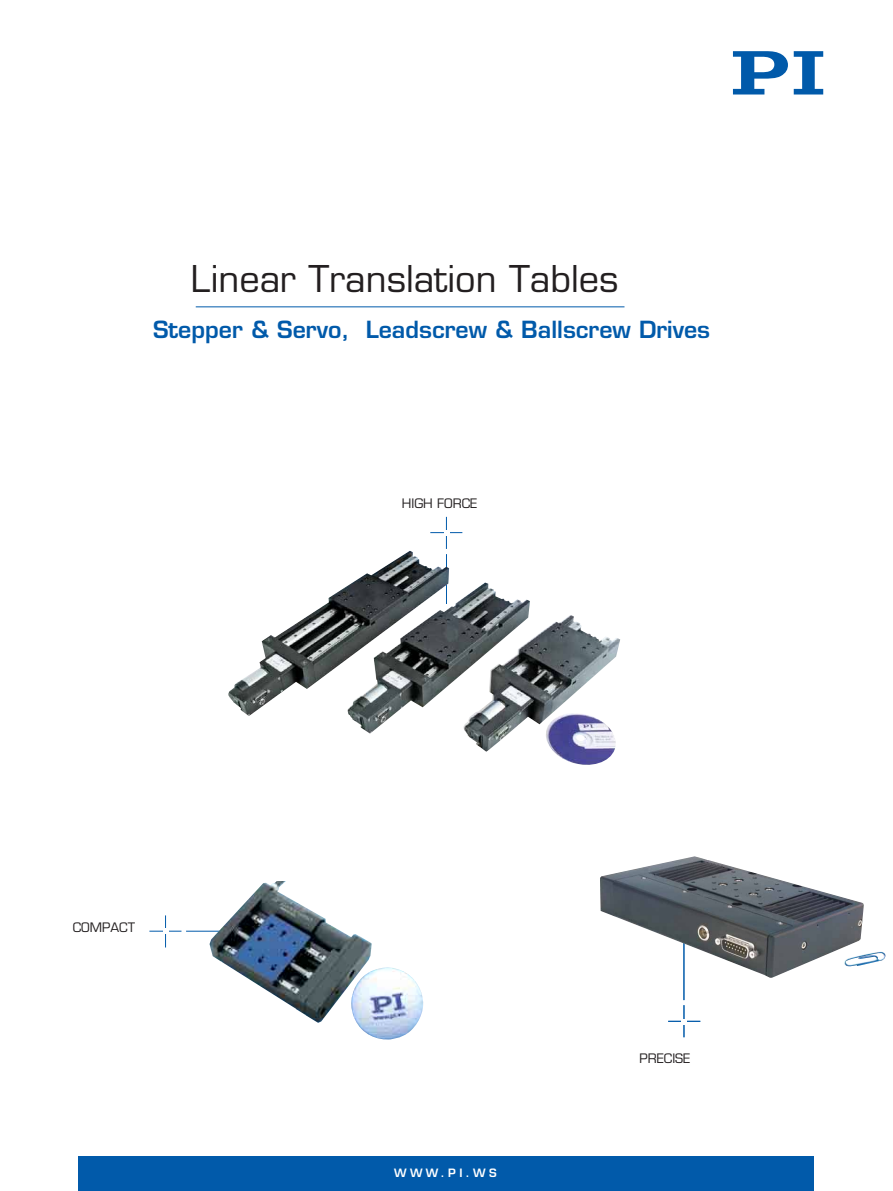
<style>
.page{position:relative;width:893px;height:1191px;background:#fff}
.page>*{position:absolute;margin:0;border:0;box-sizing:border-box;transform-origin:0 0}
.t1{font:36px "Eurostile";color:#231f20}
.t2{font:600 23.1px "Eurostile";color:#015aaa}
.t3{font:12.75px "Eurostile";color:#231f20}
.t4{font:600 11.25px "Eurostile LT";letter-spacing:.3em;color:#fff}
</style>
<div class="page">
<hr style="left:196px;top:306px;width:428px;height:1px;background:#015aaa">
<svg style="left:794px;top:51px;width:29px;height:43px"></svg>
<svg style="left:733px;top:51px;width:55px;height:43px"></svg>
<div style="left:79px;top:1156px;width:735px;height:35px;background:#015aaa"></div>
<hr style="left:165px;top:915px;width:1px;height:32px;background:#015aaa">
<hr style="left:149px;top:930px;width:32px;height:1px;background:#015aaa">
<hr style="left:446px;top:517px;width:1px;height:32px;background:#015aaa">
<hr style="left:430px;top:532px;width:32px;height:1px;background:#015aaa">
<hr style="left:186px;top:930px;width:65px;height:1px;background:#015aaa">
<hr style="left:684px;top:934px;width:1px;height:66px;background:#015aaa">
<hr style="left:668px;top:1021px;width:32px;height:1px;background:#015aaa">
<hr style="left:684px;top:1005px;width:1px;height:32px;background:#015aaa">
<svg style="left:681px;top:1018px;width:6px;height:6px"></svg>
<img style="left:210px;top:881px;width:213px;height:158px">
<img style="left:600px;top:856px;width:285px;height:121px">
<img style="left:228px;top:551px;width:392px;height:214px">
<h1 class="t1" style="left:191px;top:257px;width:429px">Linear Translation Tables</h1>
<p class="t2" style="left:153px;top:315px;width:558px">Stepper &amp; Servo, Leadscrew &amp; Ballscrew Drives</p>
<p class="t3" style="left:402px;top:496px;width:77px">HIGH FORCE</p>
<p class="t3" style="left:73px;top:919px;width:64px">COMPACT</p>
<p class="t4" style="left:394px;top:1168px;width:104px">WWW.PI.WS</p>
<p class="t3" style="left:639px;top:1050px;width:53px">PRECISE</p>
</div>
